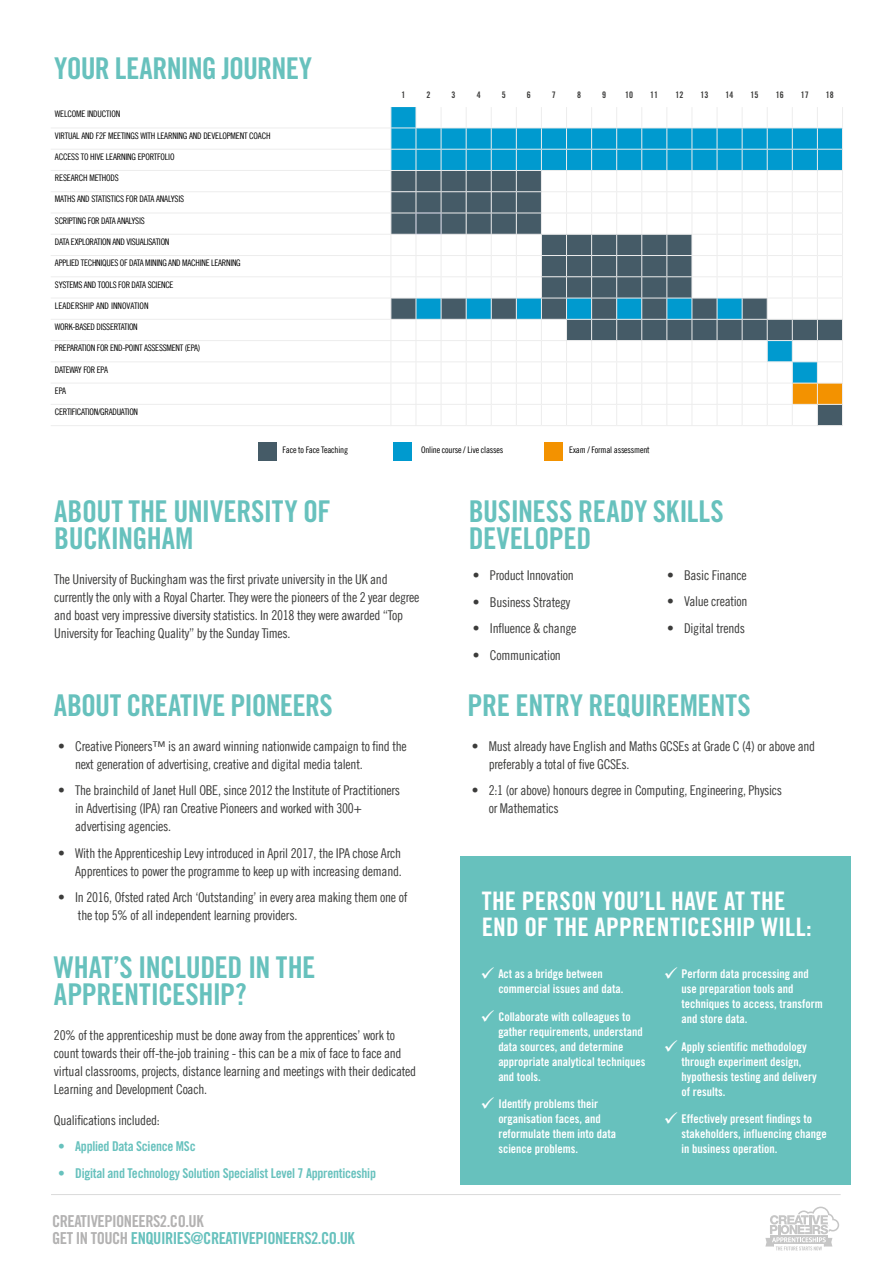
<style>
.page{position:relative;width:893px;height:1263px;background:#fff}
.page>*{position:absolute;margin:0;border:0;box-sizing:border-box;transform-origin:0 0}
.t1{font:30px/27px "Trade Gothic Bold Cond Twenty";letter-spacing:-.015em;color:#67c1bd}
.t2{font:25.5px/25.5px "Trade Gothic Bold Cond Twenty";letter-spacing:.01em;color:#fff}
.t3{font:16.5px "Trade Gothic Bold Cond Twenty";letter-spacing:-.03em;color:#67c1bd}
.t4{font:16.5px "Trade Gothic Bold Cond Twenty";letter-spacing:-.03em;color:#b3b2b2}
.t5{font:13.5px/18px "Trade Gothic LT Cond Eighteen";letter-spacing:-.02em;color:#3c3c3b}
.t6{font:13.5px "Trade Gothic Bold Cond Twenty";letter-spacing:-.02em;color:#67c1bd}
.t7{font:12px/15px "Trade Gothic Bold Cond Twenty";color:#fff}
.t8{font:9px "Trade Gothic LT Cond Eighteen";letter-spacing:-.03em;color:#000}
.t9{font:9px "Trade Gothic Bold Cond Twenty";color:#3c3c3b}
.t10{font:9px "Trade Gothic LT Cond Eighteen";color:#000}
.s1{color:#b3b2b2}
</style>
<div class="page">
<div style="left:460px;top:856px;width:390px;height:328px;background:#67c1bd"></div>
<hr style="left:51px;top:1194px;width:790px;height:1px;background:#dadada">
<div style="left:259px;top:442px;width:18px;height:18px;background:#455b67"></div>
<div style="left:394px;top:442px;width:18px;height:18px;background:#009acf"></div>
<div style="left:544px;top:442px;width:19px;height:18px;background:#f39200"></div>
<hr style="left:51px;top:128px;width:340px;height:1px;background:#ededed">
<hr style="left:51px;top:149px;width:340px;height:1px;background:#ededed">
<hr style="left:51px;top:170px;width:340px;height:1px;background:#ededed">
<hr style="left:51px;top:191px;width:340px;height:1px;background:#ededed">
<hr style="left:51px;top:213px;width:340px;height:1px;background:#ededed">
<hr style="left:51px;top:234px;width:340px;height:1px;background:#ededed">
<hr style="left:51px;top:255px;width:340px;height:1px;background:#ededed">
<hr style="left:51px;top:276px;width:340px;height:1px;background:#ededed">
<hr style="left:51px;top:298px;width:340px;height:1px;background:#ededed">
<hr style="left:51px;top:319px;width:340px;height:1px;background:#ededed">
<hr style="left:51px;top:340px;width:340px;height:1px;background:#ededed">
<hr style="left:51px;top:361px;width:340px;height:1px;background:#ededed">
<hr style="left:51px;top:383px;width:340px;height:1px;background:#ededed">
<hr style="left:51px;top:404px;width:340px;height:1px;background:#ededed">
<hr style="left:51px;top:425px;width:340px;height:1px;background:#ededed">
<svg style="left:390px;top:107px;width:453px;height:319px"></svg>
<svg style="left:765px;top:1206px;width:74px;height:44px"></svg>
<h1 class="t1" style="left:54px;top:55px;width:259px">YOUR LEARNING JOURNEY</h1>
<p class="t8" style="left:55px;top:109px;width:67px">WELCOME INDUCTION</p>
<p class="t8" style="left:55px;top:130px;width:217px">VIRTUAL AND F2F MEETINGS WITH LEARNING AND DEVELOPMENT COACH</p>
<p class="t8" style="left:55px;top:151px;width:121px">ACCESS TO HIVE LEARNING EPORTFOLIO</p>
<p class="t8" style="left:55px;top:173px;width:65px">RESEARCH METHODS</p>
<p class="t8" style="left:55px;top:194px;width:131px">MATHS AND STATISTICS FOR DATA ANALYSIS</p>
<p class="t8" style="left:55px;top:215px;width:91px">SCRIPTING FOR DATA ANALYSIS</p>
<p class="t8" style="left:55px;top:236px;width:116px">DATA EXPLORATION AND VISUALISATION</p>
<p class="t8" style="left:55px;top:258px;width:187px">APPLIED TECHNIQUES OF DATA MINING AND MACHINE LEARNING</p>
<p class="t8" style="left:55px;top:279px;width:120px">SYSTEMS AND TOOLS FOR DATA SCIENCE</p>
<p class="t10" style="left:55px;top:300px;width:95px">LEADERSHIP AND INNOVATION</p>
<p class="t8" style="left:55px;top:321px;width:84px">WORK-BASED DISSERTATION</p>
<p class="t8" style="left:55px;top:343px;width:147px">PREPARATION FOR END-POINT ASSESSMENT (EPA)</p>
<p class="t8" style="left:55px;top:364px;width:55px">DATEWAY FOR EPA</p>
<p class="t8" style="left:55px;top:385px;width:13px">EPA</p>
<p class="t8" style="left:55px;top:407px;width:85px">CERTIFICATION/GRADUATION</p>
<p class="t9" style="left:401px;top:89px;width:5px">1</p>
<p class="t9" style="left:426px;top:89px;width:5px">2</p>
<p class="t9" style="left:452px;top:89px;width:5px">3</p>
<p class="t9" style="left:477px;top:89px;width:5px">4</p>
<p class="t9" style="left:502px;top:89px;width:5px">5</p>
<p class="t9" style="left:527px;top:89px;width:5px">6</p>
<p class="t9" style="left:552px;top:89px;width:5px">7</p>
<p class="t9" style="left:577px;top:89px;width:5px">8</p>
<p class="t9" style="left:602px;top:89px;width:5px">9</p>
<p class="t9" style="left:625px;top:89px;width:9px">10</p>
<p class="t9" style="left:650px;top:89px;width:9px">11</p>
<p class="t9" style="left:675px;top:89px;width:9px">12</p>
<p class="t9" style="left:700px;top:89px;width:9px">13</p>
<p class="t9" style="left:725px;top:89px;width:9px">14</p>
<p class="t9" style="left:751px;top:89px;width:9px">15</p>
<p class="t9" style="left:776px;top:89px;width:9px">16</p>
<p class="t9" style="left:801px;top:89px;width:9px">17</p>
<p class="t9" style="left:826px;top:89px;width:9px">18</p>
<p class="t8" style="left:283px;top:445px;width:67px">Face to Face Teaching</p>
<p class="t8" style="left:421px;top:445px;width:84px">Online course / Live classes</p>
<p class="t8" style="left:569px;top:445px;width:82px">Exam / Formal assessment</p>
<h1 class="t1" style="left:469px;top:498px;width:257px">BUSINESS READY SKILLS<br>DEVELOPED</h1>
<h1 class="t1" style="left:54px;top:498px;width:278px">ABOUT THE UNIVERSITY OF<br>BUCKINGHAM</h1>
<p class="t5" style="left:54px;top:570px;width:367px">The University of Buckingham was the first private university in the UK and currently the only with a Royal Charter. They were the pioneers of the 2 year degree and boast very impressive diversity statistics. In 2018 they were awarded “Top University for Teaching Quality” by the Sunday Times.</p>
<p class="t5" style="left:473px;top:566px;width:102px">• Product Innovation</p>
<p class="t5" style="left:667px;top:566px;width:81px">• Basic Finance</p>
<p class="t5" style="left:667px;top:592px;width:82px">• Value creation</p>
<p class="t5" style="left:667px;top:619px;width:79px">• Digital trends</p>
<p class="t5" style="left:473px;top:592px;width:99px">• Business Strategy</p>
<p class="t5" style="left:473px;top:619px;width:105px">• Influence &amp; change</p>
<p class="t5" style="left:473px;top:645px;width:90px">• Communication</p>
<h1 class="t1" style="left:54px;top:691px;width:280px">ABOUT CREATIVE PIONEERS</h1>
<p class="t5" style="left:75px;top:737px;width:333px;text-indent:-17px">• Creative Pioneers™ is an award winning nationwide campaign to find the next generation of advertising, creative and digital media talent.</p>
<p class="t5" style="left:75px;top:781px;width:326px;text-indent:-17px">• The brainchild of Janet Hull OBE, since 2012 the Institute of Practitioners in Advertising (IPA) ran Creative Pioneers and worked with 300+ advertising agencies.</p>
<p class="t5" style="left:58px;top:844px;width:345px;text-align:right">• With the Apprenticeship Levy introduced in April 2017, the IPA chose Arch<br>Apprentices to power the programme to keep up with increasing demand.</p>
<p class="t5" style="left:78px;top:888px;width:331px;text-indent:-20px">• In 2016, Ofsted rated Arch ‘Outstanding’ in every area making them one of the top 5% of all independent learning providers.</p>
<h1 class="t1" style="left:54px;top:954px;width:263px">WHAT’S INCLUDED IN THE<br>APPRENTICESHIP?</h1>
<p class="t5" style="left:54px;top:1026px;width:364px">20% of the apprenticeship must be done away from the apprentices’ work to count towards their off-the-job training - this can be a mix of face to face and virtual classrooms, projects, distance learning and meetings with their dedicated Learning and Development Coach.</p>
<p class="t5" style="left:54px;top:1111px;width:107px">Qualifications included:</p>
<p class="t6" style="left:58px;top:1138px;width:139px">• Applied Data Science MSc</p>
<p class="t6" style="left:58px;top:1165px;width:319px">• Digital and Technology Solution Specialist Level 7 Apprenticeship</p>
<p class="t4" style="left:52px;top:1211px;width:153px">CREATIVEPIONEERS2.CO.UK</p>
<p class="t3" style="left:52px;top:1228px;width:304px"><span class="s1">GET IN TOUCH</span> ENQUIRIES@CREATIVEPIONEERS2.CO.UK</p>
<h1 class="t1" style="left:467px;top:691px;width:285px">PRE ENTRY REQUIREMENTS</h1>
<p class="t5" style="left:489px;top:737px;width:328px;text-indent:-17px">• Must already have English and Maths GCSEs at Grade C (4) or above and preferably a total of five GCSEs.</p>
<p class="t5" style="left:489px;top:781px;width:295px;text-indent:-17px">• 2:1 (or above) honours degree in Computing, Engineering, Physics or Mathematics</p>
<h2 class="t2" style="left:482px;top:888px;width:332px">THE PERSON YOU’LL HAVE AT THE<br>END OF THE APPRENTICESHIP WILL:</h2>
<p class="t7" style="left:498px;top:966px;width:127px;text-indent:-18px">✓ Act as a bridge between commercial issues and data.</p>
<p class="t7" style="left:498px;top:1009px;width:149px;text-indent:-18px">✓ Collaborate with colleagues to gather requirements, understand data sources, and determine appropriate analytical techniques and tools.</p>
<p class="t7" style="left:498px;top:1096px;width:119px;text-indent:-18px">✓ Identify problems their organisation faces, and reformulate them into data science problems.</p>
<p class="t7" style="left:682px;top:966px;width:143px;text-indent:-18px">✓ Perform data processing and use preparation tools and techniques to access, transform and store data.</p>
<p class="t7" style="left:682px;top:1039px;width:137px;text-indent:-18px">✓ Apply scientific methodology through experiment design, hypothesis testing and delivery of results.</p>
<p class="t7" style="left:682px;top:1111px;width:147px;text-indent:-18px">✓ Effectively present findings to stakeholders, influencing change in business operation.</p>
</div>
